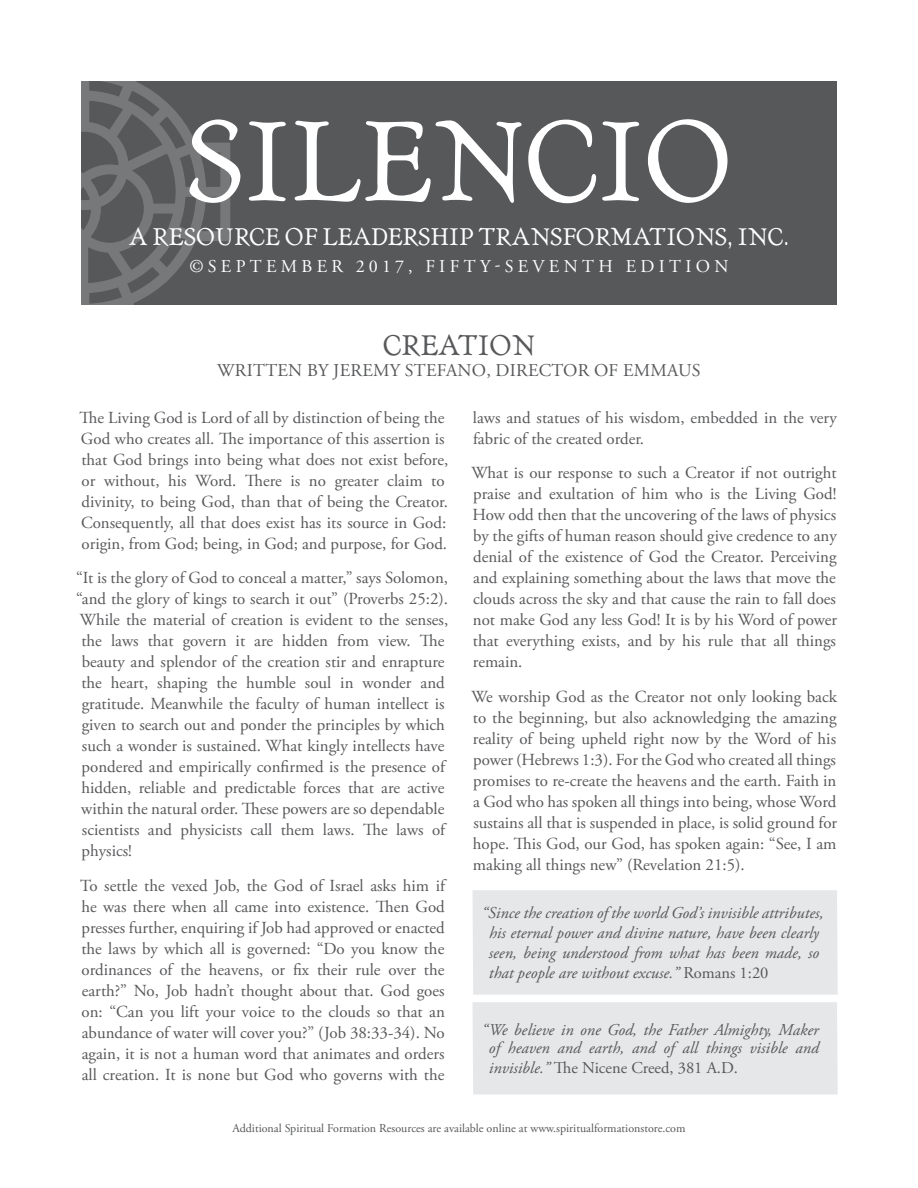
<style>
.page{position:relative;width:918px;height:1188px;background:#fff}
.page>*{position:absolute;margin:0;border:0;box-sizing:border-box;transform-origin:0 0}
.t1{font:120px "Artcraft URW";color:#fff}
.t2{font:30px "Artcraft URW";color:#57585a}
.t3{font:25.5px "Artcraft URW";color:#fff}
.t4{font:18px "Adobe Garamond Pro";letter-spacing:.015em;color:#57585a}
.t5{font:18px "Adobe Garamond Pro";letter-spacing:.24em;color:#fff}
.Paragraph{font:16.8px/21px "Adobe Garamond Pro";color:#57585a;text-align:justify}
.t6{font:italic 16.5px/19.8px "Adobe Garamond Pro";color:#57585a;text-align:center}
.t7{font:16.5px "Adobe Garamond Pro";color:#57585a}
.t8{font:12px "Adobe Garamond Pro";color:#57585a}
.s1{font-style:normal}
.s2{font-style:italic}
</style>
<div class="page">
<div style="left:81px;top:81px;width:756px;height:224px;background:#57585a"></div>
<svg style="left:81px;top:81px;width:149px;height:224px"></svg>
<div style="left:472px;top:1002px;width:366px;height:92px;background:#e6e7e9"></div>
<div style="left:472px;top:890px;width:366px;height:105px;background:#e6e7e9"></div>
<p class="t1" style="left:186px;top:94px;width:547px">SILENCIO</p>
<p class="t3" style="left:129px;top:222px;width:661px">A RESOURCE OF LEADERSHIP TRANSFORMATIONS, INC.</p>
<p class="t5" style="left:189px;top:256px;width:541px">©SEPTEMBER 2017, FIFTY-SEVENTH EDITION</p>
<p class="t2" style="left:383px;top:329px;width:154px">CREATION</p>
<p class="t4" style="left:217px;top:360px;width:485px">WRITTEN BY JEREMY STEFANO, DIRECTOR OF EMMAUS</p>
<p class="Paragraph" style="left:473px;top:407px;width:365px">laws and statues of his wisdom, embedded in the very fabric of the created order.</p>
<p class="Paragraph" style="left:471px;top:463px;width:367px">What is our response to such a Creator if not outright praise and exultation of him who is the Living God!<br>How odd then that the uncovering of the laws of physics by the gifts of human reason should give credence to any denial of the existence of God the Creator. Perceiving and explaining something about the laws that move the clouds across the sky and that cause the rain to fall does not make God any less God! It is by his Word of power that everything exists, and by his rule that all things remain.</p>
<p class="Paragraph" style="left:471px;top:686px;width:367px">We worship God as the Creator not only looking back to the beginning, but also acknowledging the amazing reality of being upheld right now by the Word of his power (Hebrews 1:3). For the God who created all things promises to re-create the heavens and the earth. Faith in a God who has spoken all things into being, whose Word sustains all that is suspended in place, is solid ground for hope. This God, our God, has spoken again: “See, I am making all things new” (Revelation 21:5).</p>
<p class="Paragraph" style="left:80px;top:407px;width:370px;text-align:left">The Living God is Lord of all by distinction of being the God who creates all. The importance of this assertion is that God brings into being what does not exist before, or without, his Word. There is no greater claim to divinity, to being God, than that of being the Creator.<br>Consequently, all that does exist has its source in God: origin, from God; being, in God; and purpose, for God.</p>
<p class="Paragraph" style="left:76px;top:568px;width:374px">“It is the glory of God to conceal a matter,” says Solomon,</p>
<p class="Paragraph" style="left:76px;top:589px;width:373px">“and the glory of kings to search it out” (Proverbs 25:2).</p>
<p class="Paragraph" style="left:80px;top:610px;width:370px">While the material of creation is evident to the senses,</p>
<p class="Paragraph" style="left:81px;top:631px;width:365px">the laws that govern it are hidden from view. The</p>
<p class="Paragraph" style="left:82px;top:652px;width:364px">beauty and splendor of the creation stir and enrapture</p>
<p class="Paragraph" style="left:81px;top:673px;width:365px">the heart, shaping the humble soul in wonder and</p>
<p class="Paragraph" style="left:82px;top:694px;width:364px">gratitude. Meanwhile the faculty of human intellect is</p>
<p class="Paragraph" style="left:82px;top:715px;width:365px">given to search out and ponder the principles by which</p>
<p class="Paragraph" style="left:82px;top:736px;width:364px">such a wonder is sustained. What kingly intellects have</p>
<p class="Paragraph" style="left:82px;top:757px;width:365px">pondered and empirically confirmed is the presence of</p>
<p class="Paragraph" style="left:81px;top:778px;width:364px">hidden, reliable and predictable forces that are active</p>
<p class="Paragraph" style="left:81px;top:799px;width:365px">within the natural order. These powers are so dependable</p>
<p class="Paragraph" style="left:82px;top:820px;width:365px">scientists and physicists call them laws. The laws of</p>
<p class="Paragraph" style="left:82px;top:841px;width:52px">physics!</p>
<p class="Paragraph" style="left:80px;top:875px;width:366px">To settle the vexed Job, the God of Israel asks him if he was there when all came into existence. Then God presses further, enquiring if Job had approved or enacted the laws by which all is governed: “Do you know the ordinances of the heavens, or fix their rule over the earth?” No, Job hadn’t thought about that. God goes on: “Can you lift your voice to the clouds so that an abundance of water will cover you?” (Job 38:33-34). No again, it is not a human word that animates and orders all creation. It is none but God who governs with the</p>
<p class="t8" style="left:232px;top:1121px;width:455px">Additional Spiritual Formation Resources are available online at www.spiritualformationstore.com</p>
<p class="t6" style="left:489px;top:904px;width:336px;text-align:left;text-indent:-7px">“Since the creation of the world God’s invisible attributes, his eternal power and divine nature, have been clearly seen, being understood from what has been made, so that people are without excuse.” <span class="s1">Romans 1:20</span></p>
<p class="t6" style="left:482px;top:1021px;width:338px;line-height:18px">“We believe in one God, the Father Almighty, Maker of heaven and earth, and of all things visible and</p>
<p class="t7" style="left:489px;top:1058px;width:251px"><span class="s2">invisible.”</span> The Nicene Creed, 381 A.D.</p>
</div>
